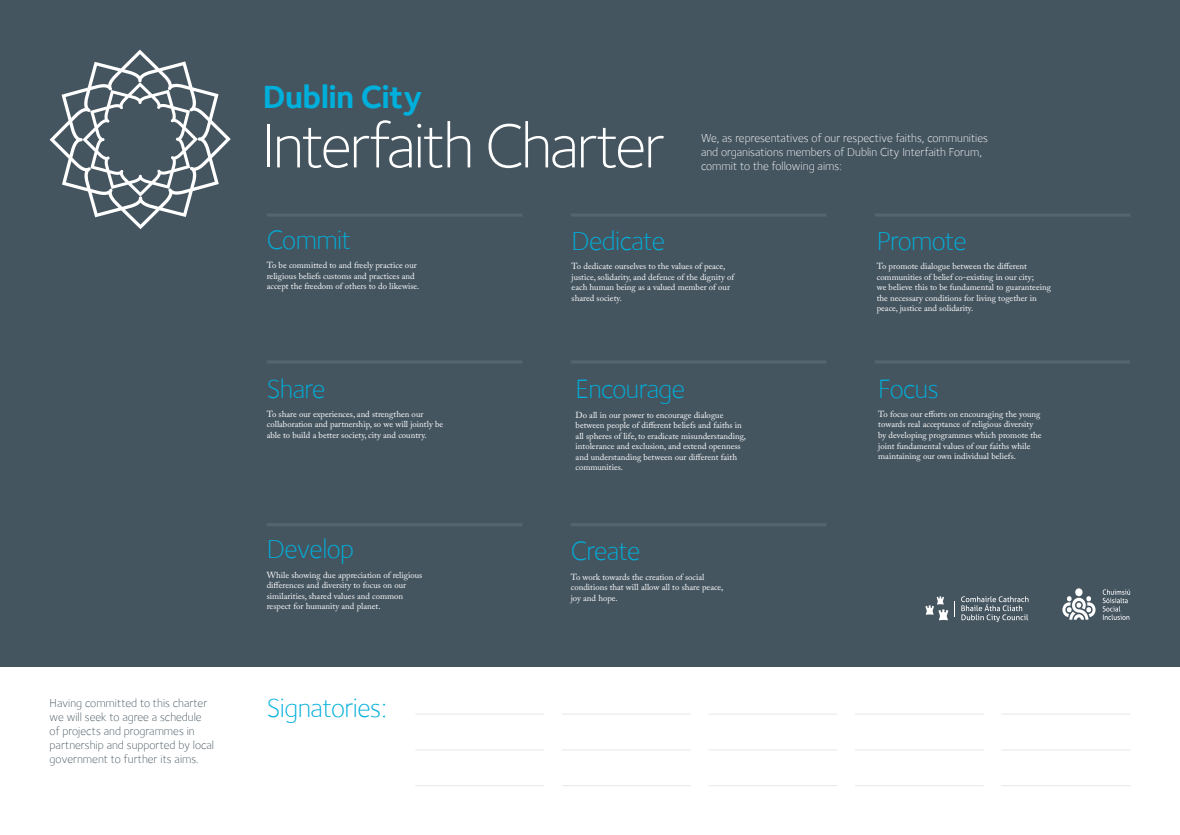
<style>
.page{position:relative;width:1180px;height:835px;background:#fff}
.page>*{position:absolute;margin:0;border:0;box-sizing:border-box;transform-origin:0 0}
.t1{font:300 64.4px "Foundry Sterling";letter-spacing:-.04em;color:#fff}
.t2{font:700 32.9px "Foundry Sterling";letter-spacing:-.02em;color:#00afdb}
.t3{font:300 27.3px "Foundry Sterling";letter-spacing:-.02em;color:#00afdb}
.t4{font:300 11.9px/14px "Foundry Sterling";color:#455560}
.t5{font:300 11.9px/14px "Foundry Sterling";color:#fff}
.t6{font:8.75px/10.5px "Adobe Caslon Pro";color:#fff}
</style>
<div class="page">
<div style="left:0;top:0;width:1180px;height:666px;background:#455560"></div>
<svg style="left:50px;top:50px;width:181px;height:179px"></svg>
<hr style="left:267px;top:213px;width:255px;height:3px;background:#556570">
<hr style="left:267px;top:360px;width:255px;height:3px;background:#556570">
<hr style="left:571px;top:213px;width:255px;height:3px;background:#556570">
<hr style="left:571px;top:360px;width:255px;height:3px;background:#556570">
<hr style="left:874px;top:213px;width:256px;height:3px;background:#556570">
<hr style="left:874px;top:360px;width:256px;height:3px;background:#556570">
<hr style="left:267px;top:523px;width:255px;height:3px;background:#556570">
<hr style="left:571px;top:523px;width:255px;height:3px;background:#556570">
<svg style="left:961px;top:596px;width:67px;height:26px"></svg>
<svg style="left:925px;top:596px;width:23px;height:24px"></svg>
<svg style="left:954px;top:601px;width:1px;height:15px"></svg>
<div style="left:1075px;top:588px;width:7px;height:8px;background:#fff;border-radius:50%"></div>
<svg style="left:1062px;top:595px;width:34px;height:24px"></svg>
<svg style="left:1102px;top:589px;width:28px;height:30px"></svg>
<hr style="left:415px;top:713px;width:129px;height:1px;background:#e3e8ec">
<hr style="left:415px;top:749px;width:129px;height:1px;background:#e3e8ec">
<hr style="left:415px;top:785px;width:129px;height:1px;background:#e3e8ec">
<hr style="left:562px;top:713px;width:129px;height:1px;background:#e3e8ec">
<hr style="left:562px;top:749px;width:129px;height:1px;background:#e3e8ec">
<hr style="left:562px;top:785px;width:129px;height:1px;background:#e3e8ec">
<hr style="left:708px;top:713px;width:129px;height:1px;background:#e3e8ec">
<hr style="left:708px;top:749px;width:129px;height:1px;background:#e3e8ec">
<hr style="left:708px;top:785px;width:129px;height:1px;background:#e3e8ec">
<hr style="left:855px;top:713px;width:129px;height:1px;background:#e3e8ec">
<hr style="left:855px;top:749px;width:129px;height:1px;background:#e3e8ec">
<hr style="left:855px;top:785px;width:129px;height:1px;background:#e3e8ec">
<hr style="left:1001px;top:713px;width:129px;height:1px;background:#e3e8ec">
<hr style="left:1001px;top:749px;width:129px;height:1px;background:#e3e8ec">
<hr style="left:1001px;top:785px;width:129px;height:1px;background:#e3e8ec">
<h3 class="t4" style="left:50px;top:695px;width:166px">Having committed to this charter we will seek to agree a schedule of projects and programmes in partnership and supported by local government to further its aims.</h3>
<h2 class="t2" style="left:263px;top:77px;width:161px">Dublin City</h2>
<h1 class="t1" style="left:261px;top:108px;width:406px">Interfaith Charter</h1>
<h3 class="t5" style="left:701px;top:131px;width:288px">We, as representatives of our respective faiths, communities and organisations members of Dublin City Interfaith Forum, commit to the following aims:</h3>
<h3 class="t3" style="left:267px;top:223px;width:86px">Commit</h3>
<p class="t6" style="left:267px;top:260px;width:154px">To be committed to and freely practice our religious beliefs customs and practices and accept the freedom of others to do likewise.</p>
<h3 class="t3" style="left:267px;top:372px;width:60px">Share</h3>
<p class="t6" style="left:267px;top:408px;width:178px">To share our experiences, and strengthen our collaboration and partnership, so we will jointly be able to build a better society, city and country.</p>
<h3 class="t3" style="left:267px;top:533px;width:89px">Develop</h3>
<p class="t6" style="left:267px;top:569px;width:157px">While showing due appreciation of religious differences and diversity to focus on our similarities, shared values and common respect for humanity and planet.</p>
<h3 class="t3" style="left:267px;top:692px;width:122px">Signatories:</h3>
<h3 class="t3" style="left:571px;top:224px;width:95px">Dedicate</h3>
<p class="t6" style="left:571px;top:261px;width:164px">To dedicate ourselves to the values of peace, justice, solidarity, and defence of the dignity of each human being as a valued member of our shared society.</p>
<h3 class="t3" style="left:575px;top:373px;width:111px">Encourage</h3>
<p class="t6" style="left:575px;top:409px;width:172px">Do all in our power to encourage dialogue between people of different beliefs and faiths in all spheres of life, to eradicate misunderstanding, intolerance and exclusion, and extend openness and understanding between our different faith communities.</p>
<h3 class="t3" style="left:571px;top:535px;width:71px">Create</h3>
<p class="t6" style="left:571px;top:571px;width:154px">To work towards the creation of social conditions that will allow all to share peace, joy and hope.</p>
<h3 class="t3" style="left:876px;top:224px;width:91px">Promote</h3>
<p class="t6" style="left:876px;top:261px;width:176px">To promote dialogue between the different communities of belief co-existing in our city;<br>we believe this to be fundamental to guaranteeing the necessary conditions for living together in peace, justice and solidarity.</p>
<h3 class="t3" style="left:878px;top:372px;width:62px">Focus</h3>
<p class="t6" style="left:878px;top:408px;width:165px">To focus our efforts on encouraging the young towards real acceptance of religious diversity by developing programmes which promote the joint fundamental values of our faiths while maintaining our own individual beliefs.</p>
</div>
